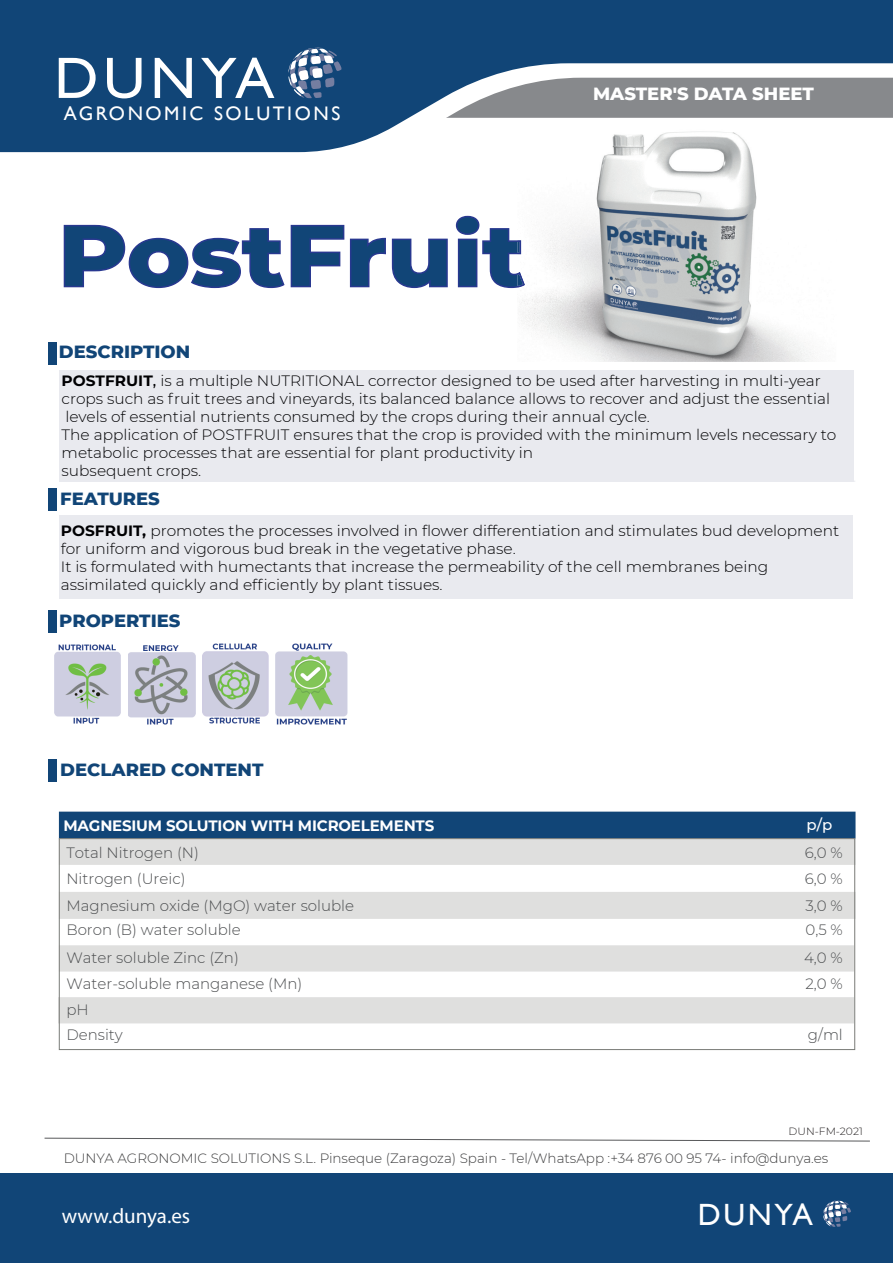
<style>
.page{position:relative;width:893px;height:1263px;background:#fff}
.page>*{position:absolute;margin:0;border:0;box-sizing:border-box;transform-origin:0 0}
.t1{font:800 87px "Montserrat";color:#114577;scale:1.09 1}
.t2{font:58.8px "Gill Sans";letter-spacing:.085em;color:#fff}
.t3{font:30.75px "Gill Sans";letter-spacing:.085em;color:#fff}
.t4{font:21px "Myriad Pro";color:#fff}
.t5{font:19.65px "Gill Sans";letter-spacing:.13em;color:#fff}
.t6{font:800 18px "Montserrat";color:#114577}
.t7{font:800 18px "Montserrat";color:#fff}
.t8{font:300 15px/18px "Montserrat";color:#000002}
.t9{font:300 15px/24.3px "Montserrat";color:#4b4d4f}
.t10{font:700 15px "Montserrat";letter-spacing:-.01em;color:#fff}
.t11{font:500 15px "Montserrat";color:#fff}
.t12{font:300 13.5px "Montserrat";color:#3e3e3f}
.t13{font:300 10.5px "Montserrat";color:#231f20}
.s1{font-weight:700}
.s2{font-weight:500}
</style>
<div class="page">
<div style="left:61px;top:945px;width:792px;height:26px;background:#dfdfde"></div>
<div style="left:58px;top:997px;width:795px;height:26px;background:#dfdfde"></div>
<div style="left:59px;top:515px;width:794px;height:84px;background:#e9eaef"></div>
<div style="left:0;top:1174px;width:893px;height:89px;background:#114577"></div>
<div style="left:59px;top:370px;width:794px;height:111px;background:#e9eaef"></div>
<div style="left:0;top:0;width:893px;height:63px;background:#114577"></div>
<svg style="left:0;top:63px;width:893px;height:90px;fill:#114577"></svg>
<div style="left:49px;top:342px;width:8px;height:22px;background:#114577"></div>
<div style="left:49px;top:488px;width:8px;height:23px;background:#114577"></div>
<div style="left:49px;top:610px;width:8px;height:23px;background:#114577"></div>
<div style="left:49px;top:759px;width:8px;height:23px;background:#114577"></div>
<svg style="left:44px;top:1137px;width:826px;height:5px"></svg>
<svg style="left:823px;top:1200px;width:28px;height:27px"></svg>
<img style="left:128px;top:645px;width:67px;height:80px">
<img style="left:203px;top:643px;width:65px;height:81px">
<svg style="left:288px;top:48px;width:54px;height:50px"></svg>
<svg style="left:64px;top:216px;width:453px;height:72px"></svg>
<img style="left:55px;top:644px;width:65px;height:80px">
<img style="left:275px;top:643px;width:73px;height:82px">
<div style="left:59px;top:812px;width:796px;height:26px;background:#114577"></div>
<svg style="left:61px;top:840px;width:792px;height:79px;fill:#dfdfde"></svg>
<div style="left:59px;top:838px;width:796px;height:212px;border:1px solid #797b77"></div>
<img style="left:517px;top:123px;width:319px;height:239px">
<img style="left:517px;top:217px;width:7px;height:23px">
<img style="left:517px;top:240px;width:8px;height:48px">
<h2 class="t2" style="left:54px;top:43px;width:222px">DUNYA</h2>
<h3 class="t5" style="left:64px;top:101px;width:278px">AGRONOMIC SOLUTIONS</h3>
<h1 class="t1" style="left:58px;top:206px;width:430px">PostFruit</h1>
<p class="t6" style="left:59px;top:342px;width:133px">DESCRIPTION</p>
<p class="t7" style="left:593px;top:83px;width:223px">MASTER'S DATA SHEET</p>
<p class="t8" style="left:62px;top:372px;width:776px"><span class="s1">POSTFRUIT</span><span class="s2">,</span> is a multiple NUTRITIONAL corrector designed to be used after harvesting in multi-year crops such as fruit trees and vineyards, its balanced balance allows to recover and adjust the essential levels of essential nutrients consumed by the crops during their annual cycle.<br>The application of POSTFRUIT ensures that the crop is provided with the minimum levels necessary to metabolic processes that are essential for plant productivity in<br>subsequent crops.</p>
<p class="t6" style="left:60px;top:488px;width:101px">FEATURES</p>
<p class="t8" style="left:61px;top:521px;width:780px"><span class="s1">POSFRUIT,</span> promotes the processes involved in flower differentiation and stimulates bud development for uniform and vigorous bud break in the vegetative phase.<br>It is formulated with humectants that increase the permeability of the cell membranes being assimilated quickly and efficiently by plant tissues.</p>
<p class="t6" style="left:59px;top:610px;width:123px">PROPERTIES</p>
<p class="t6" style="left:60px;top:759px;width:205px">DECLARED CONTENT</p>
<p class="t10" style="left:63px;top:817px;width:372px">MAGNESIUM SOLUTION WITH MICROELEMENTS</p>
<p class="t11" style="left:807px;top:817px;width:27px">p/p</p>
<p class="t9" style="left:66px;top:840px;width:134px">Total Nitrogen (N)</p>
<p class="t9" style="left:805px;top:840px;width:40px">6,0 %</p>
<p class="t9" style="left:66px;top:867px;width:121px">Nitrogen (Ureic)</p>
<p class="t9" style="left:805px;top:867px;width:40px">6,0 %</p>
<p class="t9" style="left:66px;top:894px;width:289px">Magnesium oxide (MgO) water soluble</p>
<p class="t9" style="left:805px;top:894px;width:39px">3,0 %</p>
<p class="t9" style="left:66px;top:918px;width:176px">Boron (B) water soluble</p>
<p class="t9" style="left:66px;top:945px;width:174px">Water soluble Zinc (Zn)</p>
<p class="t9" style="left:805px;top:918px;width:39px">0,5 %</p>
<p class="t9" style="left:804px;top:945px;width:40px">4,0 %</p>
<p class="t9" style="left:66px;top:972px;width:237px">Water-soluble manganese (Mn)</p>
<p class="t9" style="left:805px;top:972px;width:39px">2,0 %</p>
<p class="t9" style="left:66px;top:998px;width:58px">pH<br>Density</p>
<p class="t9" style="left:808px;top:1022px;width:36px">g/ml</p>
<p class="t13" style="left:789px;top:1126px;width:76px">DUN-FM-2021</p>
<p class="t12" style="left:64px;top:1152px;width:766px">DUNYA AGRONOMIC SOLUTIONS S.L. Pinseque (Zaragoza) Spain - Tel/WhatsApp :+34 876 00 95 74- info@dunya.es</p>
<h3 class="t4" style="left:62px;top:1208px;width:130px">www.dunya.es</h3>
<h3 class="t3" style="left:698px;top:1196px;width:117px">DUNYA</h3>
</div>
